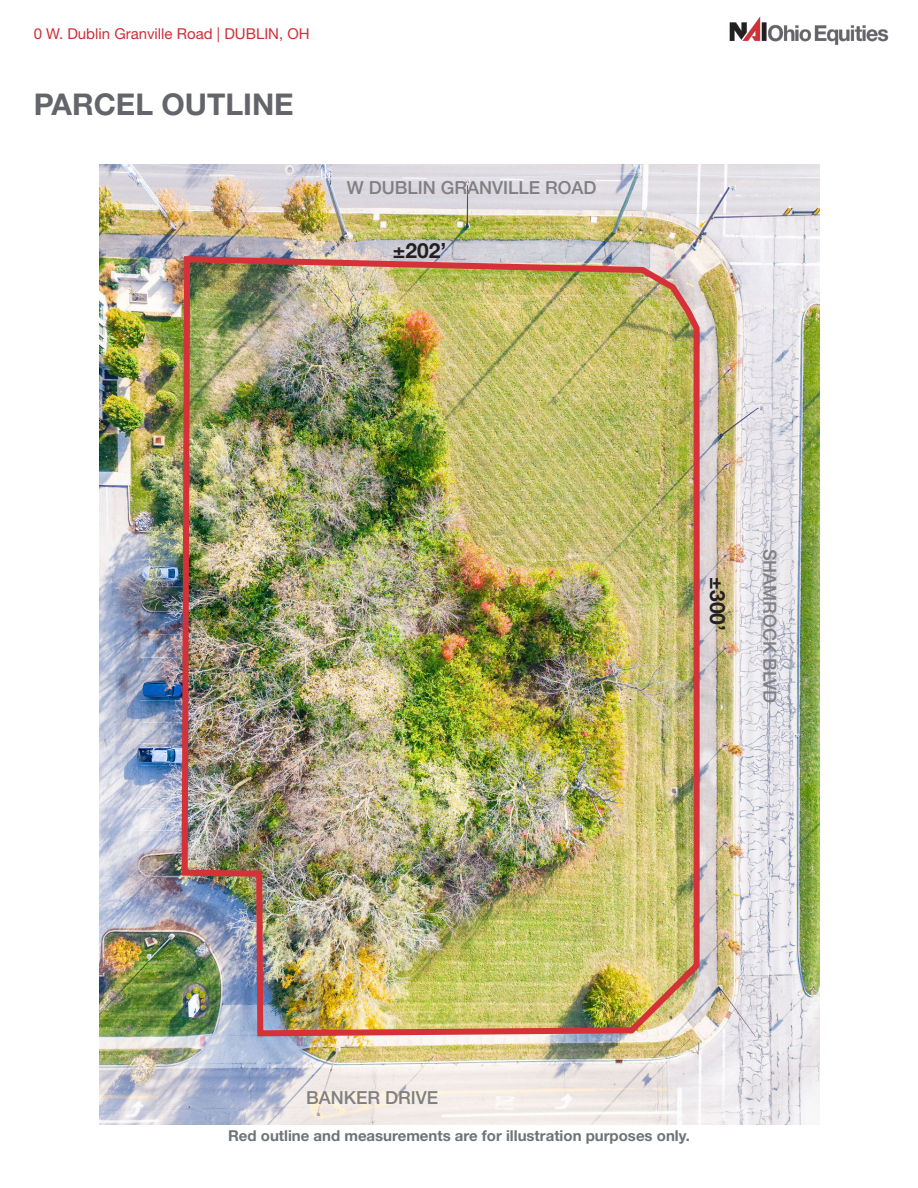
<style>
.page{position:relative;width:918px;height:1188px;background:#fff}
.page>*{position:absolute;margin:0;border:0;box-sizing:border-box;transform-origin:0 0}
.Page_Title{font:700 30px "Helvetica Neue LT Std";color:#63656a}
.First_Name__Last_Name{font:700 21px "Helvetica Neue LT Std";color:#231f20}
.First_Name__Last_Name-2{font:500 18px "Helvetica Neue LT Std";color:#808083}
.Table_of_Contents_-_Page_Name{font:700 15px "Helvetica Neue LT Std";color:#6d7377}
.t1{font:15px "Helvetica Neue LT Std";color:#d02e37}
</style>
<div class="page">
<img style="left:729px;top:16px;width:160px;height:29px">
<img style="left:99px;top:164px;width:720px;height:960px">
<img style="left:179px;top:253px;width:526px;height:786px">
<p class="t1" style="left:34px;top:25px;width:277px">0 W. Dublin Granville Road | DUBLIN, OH</p>
<p class="Page_Title" style="left:34px;top:86px;width:262px">PARCEL OUTLINE</p>
<p class="First_Name__Last_Name-2" style="left:347px;top:177px;width:251px">W DUBLIN GRANVILLE ROAD</p>
<p class="First_Name__Last_Name" style="left:393px;top:237px;width:55px">±202’</p>
<p class="First_Name__Last_Name" style="left:731px;top:577px;width:55px;rotate:90deg">±300’</p>
<p class="First_Name__Last_Name-2" style="left:781px;top:549px;width:156px;rotate:90deg">SHAMROCK BLVD</p>
<p class="First_Name__Last_Name-2" style="left:306px;top:1087px;width:134px">BANKER DRIVE</p>
<p class="Table_of_Contents_-_Page_Name" style="left:228px;top:1127px;width:463px">Red outline and measurements are for illustration purposes only.</p>
</div>
